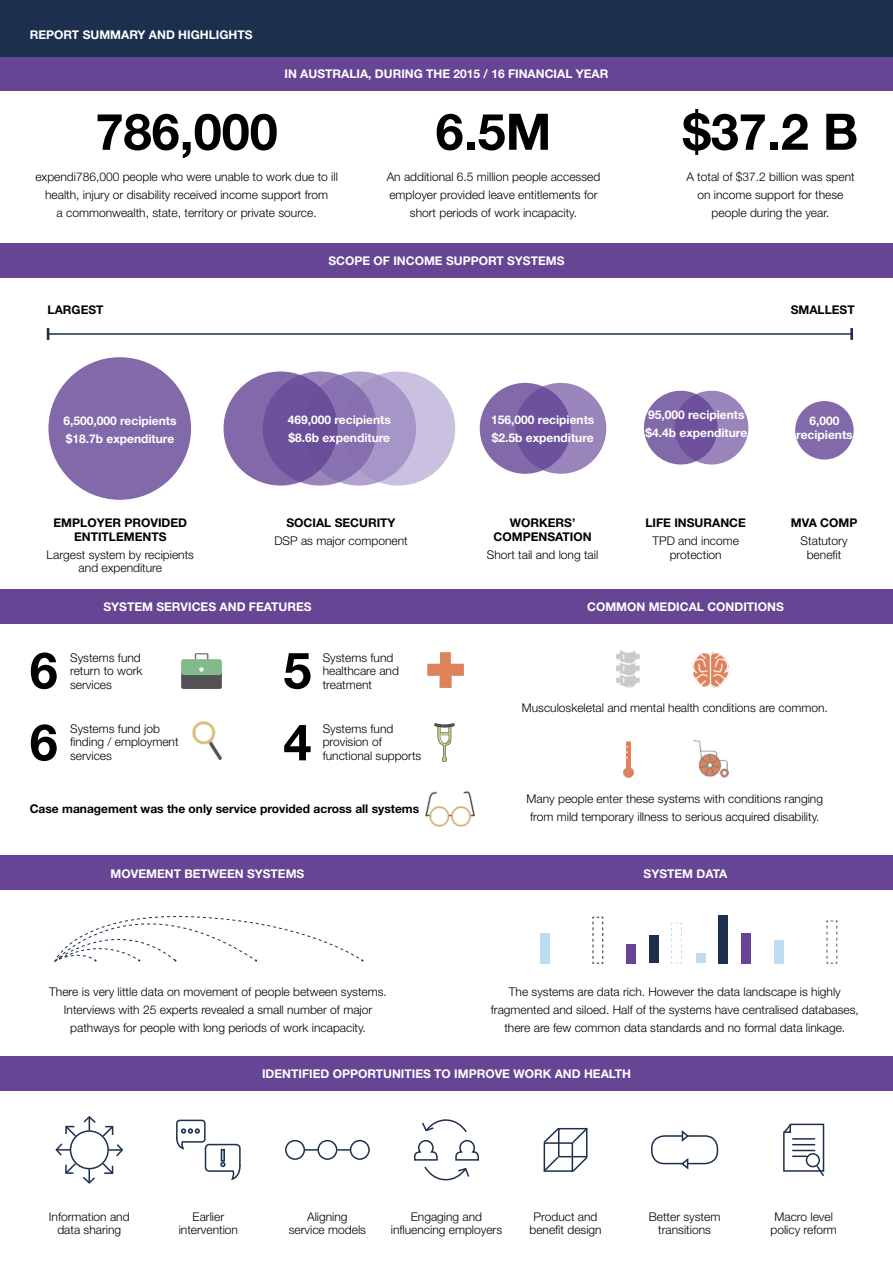
<style>
.page{position:relative;width:893px;height:1263px;background:#fff}
.page>*{position:absolute;margin:0;border:0;box-sizing:border-box;transform-origin:0 0}
.Text_8{font:700 50.4px "Helvetica Neue";color:#000}
.Text_8-2{font:300 12px/13.5px "Helvetica Neue";color:#000;text-align:center}
.Text_8-3{font:700 12px/13.5px "Helvetica Neue";color:#fff;text-align:center}
.Text_8-4{font:700 12px/13.5px "Helvetica Neue";color:#000;text-align:center}
</style>
<div class="page">
<img style="left:182px;top:653px;width:39px;height:36px">
<img style="left:428px;top:652px;width:36px;height:35px">
<img style="left:435px;top:723px;width:19px;height:38px">
<img style="left:425px;top:792px;width:49px;height:34px">
<img style="left:192px;top:721px;width:30px;height:38px">
<div style="left:0;top:56px;width:893px;height:34px;background:#654594"></div>
<div style="left:0;top:243px;width:893px;height:34px;background:#654594"></div>
<div style="left:0;top:1056px;width:893px;height:34px;background:#654594"></div>
<div style="left:0;top:589px;width:893px;height:34px;background:#654594"></div>
<div style="left:0;top:855px;width:893px;height:35px;background:#654594"></div>
<div style="left:0;top:0;width:893px;height:56px;background:#1c2f4c"></div>
<svg style="left:55px;top:1116px;width:69px;height:68px"></svg>
<svg style="left:176px;top:1119px;width:65px;height:60px"></svg>
<svg style="left:221px;top:1149px;width:4px;height:12px"></svg>
<div style="left:285px;top:1140px;width:20px;height:20px;border:2px solid #1c2f4c;border-radius:50%"></div>
<div style="left:317px;top:1140px;width:20px;height:20px;border:2px solid #1c2f4c;border-radius:50%"></div>
<div style="left:350px;top:1140px;width:20px;height:20px;border:2px solid #1c2f4c;border-radius:50%"></div>
<svg style="left:305px;top:1149px;width:13px;height:1px"></svg>
<svg style="left:337px;top:1149px;width:13px;height:1px"></svg>
<svg style="left:414px;top:1119px;width:65px;height:62px"></svg>
<div style="left:544px;top:1142px;width:29px;height:30px;border:2px solid #1c2f4c"></div>
<div style="left:558px;top:1128px;width:29px;height:29px;border:2px solid #1c2f4c"></div>
<svg style="left:571px;top:1127px;width:17px;height:17px"></svg>
<svg style="left:571px;top:1155px;width:17px;height:17px"></svg>
<svg style="left:543px;top:1155px;width:17px;height:17px"></svg>
<svg style="left:543px;top:1127px;width:17px;height:17px"></svg>
<svg style="left:651px;top:1130px;width:68px;height:40px"></svg>
<svg style="left:783px;top:1123px;width:42px;height:53px"></svg>
<svg style="left:54px;top:916px;width:309px;height:46px"></svg>
<div style="left:540px;top:933px;width:10px;height:30px;background:#bddcf0"></div>
<div style="left:626px;top:944px;width:10px;height:19px;background:#654594"></div>
<div style="left:649px;top:935px;width:10px;height:28px;background:#1c2f4c"></div>
<div style="left:718px;top:915px;width:10px;height:48px;background:#1c2f4c"></div>
<div style="left:741px;top:933px;width:10px;height:30px;background:#654594"></div>
<div style="left:774px;top:940px;width:10px;height:23px;background:#bddcf0"></div>
<div style="left:696px;top:953px;width:9px;height:10px;background:#bddcf0"></div>
<svg style="left:592px;top:916px;width:11px;height:48px"></svg>
<svg style="left:671px;top:922px;width:11px;height:42px"></svg>
<svg style="left:826px;top:920px;width:11px;height:44px"></svg>
<img style="left:617px;top:651px;width:23px;height:36px">
<img style="left:692px;top:652px;width:37px;height:35px">
<img style="left:623px;top:741px;width:11px;height:36px">
<img style="left:693px;top:741px;width:36px;height:36px">
<div style="left:675px;top:391px;width:73px;height:73px;background:#9984bb;border-radius:50%"></div>
<div style="left:515px;top:383px;width:91px;height:91px;background:#9984bb;border-radius:50%"></div>
<div style="left:341px;top:371px;width:114px;height:115px;background:#cac0df;border-radius:50%"></div>
<div style="left:302px;top:371px;width:114px;height:115px;background:linear-gradient(to bottom,#a897c8,#a897c8);border-radius:50%"></div>
<svg style="left:263px;top:371px;width:114px;height:115px;background:#8b74b2"></svg>
<svg style="left:224px;top:371px;width:114px;height:115px;background:#765ca2"></svg>
<div style="left:48px;top:357px;width:143px;height:143px;background:#826aaa;border-radius:50%"></div>
<svg style="left:480px;top:383px;width:91px;height:91px;background:#775da3"></svg>
<div style="left:644px;top:391px;width:74px;height:73px;background:linear-gradient(to bottom,#795fa4,#785ea4);border-radius:50%"></div>
<div style="left:795px;top:401px;width:59px;height:58px;background:#826aaa;border-radius:50%"></div>
<hr style="left:48px;top:333px;width:804px;height:2px;background:#1c2f4c">
<svg style="left:47px;top:328px;width:2px;height:12px"></svg>
<svg style="left:850px;top:328px;width:3px;height:12px"></svg>
<p class="Text_8-3" style="left:30px;top:28px;width:224px">REPORT SUMMARY AND HIGHLIGHTS</p>
<p class="Text_8-3" style="left:284px;top:67px;width:326px">IN AUSTRALIA, DURING THE 2015 / 16 FINANCIAL YEAR</p>
<p class="Text_8" style="left:96px;top:101px;width:184px">786,000</p>
<p class="Text_8-2" style="left:35px;top:170px;width:304px">expendi786,000 people who were unable to work due to ill</p>
<p class="Text_8-2" style="left:45px;top:188px;width:284px">health, injury or disability received income support from</p>
<p class="Text_8-2" style="left:57px;top:205px;width:262px">a commonwealth, state, territory or private source.</p>
<p class="Text_8" style="left:436px;top:101px;width:117px">6.5M</p>
<p class="Text_8-2" style="left:387px;top:170px;width:215px">An additional 6.5 million people accessed</p>
<p class="Text_8-2" style="left:389px;top:188px;width:210px">employer provided leave entitlements for</p>
<p class="Text_8-2" style="left:410px;top:205px;width:169px">short periods of work incapacity.</p>
<p class="Text_8-3" style="left:328px;top:253px;width:238px">SCOPE OF INCOME SUPPORT SYSTEMS</p>
<p class="Text_8" style="left:683px;top:101px;width:177px">$37.2 B</p>
<p class="Text_8-2" style="left:686px;top:170px;width:170px">A total of $37.2 billion was spent</p>
<p class="Text_8-2" style="left:697px;top:188px;width:148px">on income support for these</p>
<p class="Text_8-2" style="left:712px;top:205px;width:119px">people during the year.</p>
<p class="Text_8-4" style="left:48px;top:303px;width:58px">LARGEST</p>
<p class="Text_8-4" style="left:791px;top:303px;width:66px">SMALLEST</p>
<p class="Text_8-3" style="left:63px;top:414px;width:115px">6,500,000 recipients</p>
<p class="Text_8-3" style="left:66px;top:431px;width:110px">$18.7b expenditure</p>
<p class="Text_8-3" style="left:288px;top:413px;width:105px">469,000 recipients</p>
<p class="Text_8-3" style="left:288px;top:431px;width:103px">$8.6b expenditure</p>
<p class="Text_8-3" style="left:491px;top:413px;width:105px">156,000 recipients</p>
<p class="Text_8-3" style="left:492px;top:431px;width:103px">$2.5b expenditure</p>
<p class="Text_8-3" style="left:648px;top:408px;width:98px">95,000 recipients</p>
<p class="Text_8-3" style="left:645px;top:426px;width:103px">$4.4b expenditure</p>
<p class="Text_8-3" style="left:796px;top:414px;width:58px">6,000 recipients</p>
<p class="Text_8-4" style="left:54px;top:516px;width:135px">EMPLOYER PROVIDED<br>ENTITLEMENTS</p>
<p class="Text_8-2" style="left:47px;top:547px;width:149px">Largest system by recipients and expenditure</p>
<p class="Text_8-4" style="left:286px;top:516px;width:111px">SOCIAL SECURITY</p>
<p class="Text_8-2" style="left:274px;top:534px;width:135px">DSP as major component</p>
<p class="Text_8-4" style="left:494px;top:516px;width:100px">WORKERS’<br>COMPENSATION</p>
<p class="Text_8-2" style="left:487px;top:547px;width:113px">Short tail and long tail</p>
<p class="Text_8-4" style="left:645px;top:516px;width:102px">LIFE INSURANCE</p>
<p class="Text_8-2" style="left:652px;top:534px;width:88px">TPD and income protection</p>
<p class="Text_8-4" style="left:791px;top:516px;width:68px">MVA COMP</p>
<p class="Text_8-2" style="left:801px;top:534px;width:48px">Statutory benefit</p>
<p class="Text_8-3" style="left:103px;top:600px;width:210px">SYSTEM SERVICES AND FEATURES</p>
<p class="Text_8-3" style="left:587px;top:600px;width:198px">COMMON MEDICAL CONDITIONS</p>
<p class="Text_8" style="left:30px;top:639px;width:30px">6</p>
<p class="Text_8-2" style="left:70px;top:651px;width:74px;text-align:left">Systems fund return to work</p>
<p class="Text_8-2" style="left:70px;top:678px;width:43px">services</p>
<p class="Text_8" style="left:283px;top:639px;width:30px">5</p>
<p class="Text_8-2" style="left:70px;top:721px;width:110px;text-align:left">Systems fund job finding / employment services</p>
<p class="Text_8" style="left:30px;top:711px;width:30px">6</p>
<p class="Text_8" style="left:283px;top:711px;width:30px">4</p>
<p class="Text_8-2" style="left:323px;top:651px;width:78px;text-align:left">Systems fund healthcare and treatment</p>
<p class="Text_8-2" style="left:323px;top:721px;width:100px;text-align:left">Systems fund provision of functional supports</p>
<p class="Text_8-4" style="left:30px;top:802px;width:391px">Case management was the only service provided across all systems</p>
<p class="Text_8-2" style="left:522px;top:701px;width:308px">Musculoskeletal and mental health conditions are common.</p>
<p class="Text_8-2" style="left:527px;top:792px;width:298px">Many people enter these systems with conditions ranging</p>
<p class="Text_8-2" style="left:530px;top:809px;width:291px">from mild temporary illness to serious acquired disability.</p>
<p class="Text_8-3" style="left:111px;top:866px;width:195px">MOVEMENT BETWEEN SYSTEMS</p>
<p class="Text_8-3" style="left:644px;top:866px;width:85px">SYSTEM DATA</p>
<p class="Text_8-2" style="left:49px;top:985px;width:339px">There is very little data on movement of people between systems.</p>
<p class="Text_8-2" style="left:64px;top:1003px;width:310px">Interviews with 25 experts revealed a small number of major</p>
<p class="Text_8-2" style="left:70px;top:1020px;width:297px">pathways for people with long periods of work incapacity.</p>
<p class="Text_8-2" style="left:509px;top:985px;width:333px">The systems are data rich. However the data landscape is highly</p>
<p class="Text_8-2" style="left:491px;top:1003px;width:370px">fragmented and siloed. Half of the systems have centralised databases,</p>
<p class="Text_8-2" style="left:504px;top:1020px;width:342px">there are few common data standards and no formal data linkage.</p>
<p class="Text_8-3" style="left:262px;top:1067px;width:370px">IDENTIFIED OPPORTUNITIES TO IMPROVE WORK AND HEALTH</p>
<p class="Text_8-2" style="left:49px;top:1209px;width:82px">Information and data sharing</p>
<p class="Text_8-2" style="left:179px;top:1209px;width:61px">Earlier intervention</p>
<p class="Text_8-2" style="left:289px;top:1209px;width:79px">Aligning service models</p>
<p class="Text_8-2" style="left:391px;top:1209px;width:113px">Engaging and influencing employers</p>
<p class="Text_8-2" style="left:529px;top:1209px;width:74px">Product and benefit design</p>
<p class="Text_8-2" style="left:649px;top:1209px;width:73px">Better system transitions</p>
<p class="Text_8-2" style="left:770px;top:1209px;width:68px">Macro level policy reform</p>
</div>
